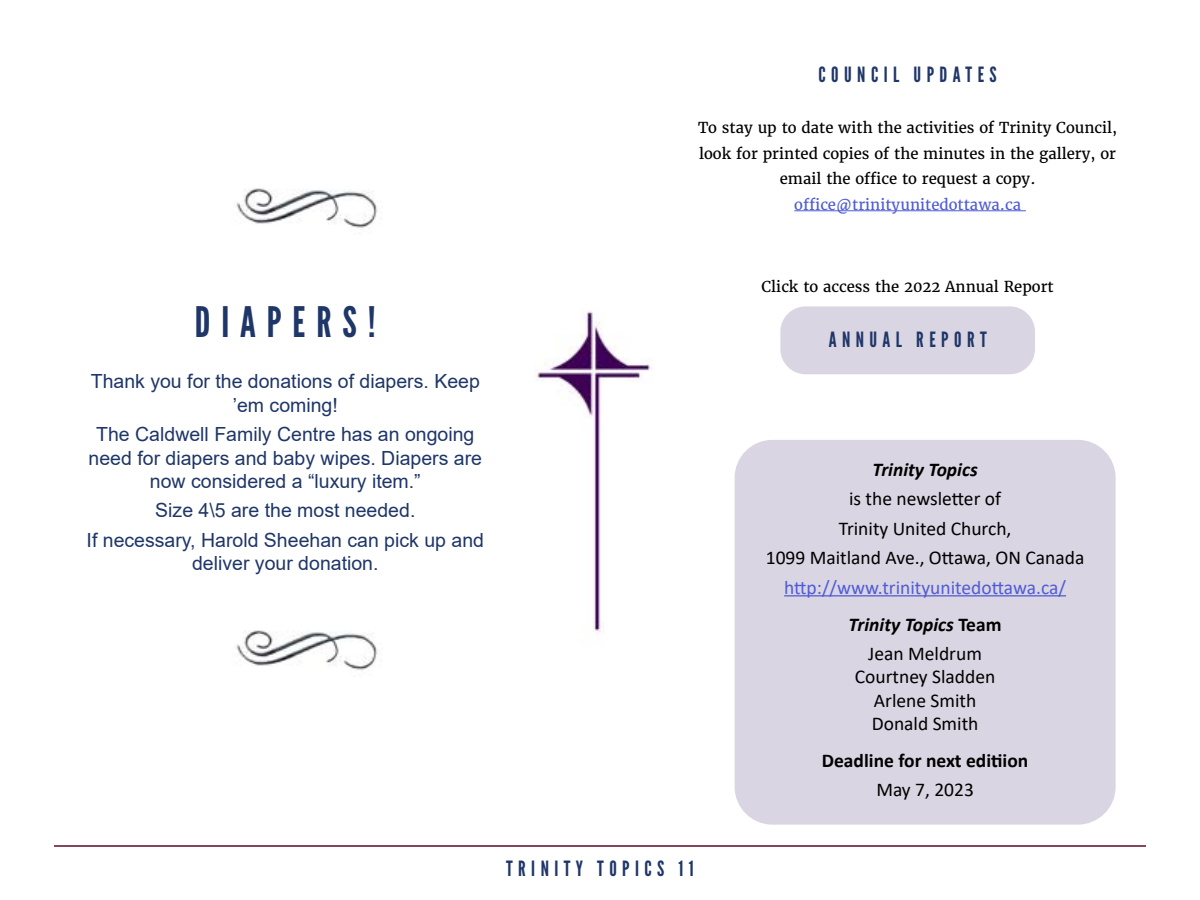
<style>
.page{position:relative;width:1200px;height:900px;background:#fff}
.page>*{position:absolute;margin:0;border:0;box-sizing:border-box;transform-origin:0 0}
.t1{font:42px "League Gothic";letter-spacing:.26em;color:#1f3668}
.t2{font:21px "League Gothic";letter-spacing:.26em;color:#1f3668}
.t3{font:19.5px/23.4px "Arial";color:#1f3668;text-align:center}
.t4{font:19.5px/23.4px "Calibri";color:#000;text-align:center}
.t5{font:19.5px/36.9px "Calibri";color:#4f5cd6;text-align:center}
.t6{font:700 19.5px "Calibri";color:#000}
.t7{font:italic 700 19.5px "Calibri";color:#000}
.t8{font:15px/25.5px "Merriweather";color:#000;text-align:center}
.t9{font:15px "Merriweather";color:#4f5cd6}
.s1{font-weight:700;font-style:italic;color:#000}
.s2{font-weight:700;color:#000}
</style>
<div class="page">
<hr style="left:54px;top:845px;width:1092px;height:2px;background:#5b0a27">
<div style="left:735px;top:440px;width:381px;height:385px;background:#dad5e2;border-radius:38px"></div>
<hr style="left:784px;top:595px;width:282px;height:1px;background:#4f5cd6">
<img style="left:534px;top:311px;width:118px;height:323px">
<img style="left:236px;top:630px;width:142px;height:42px">
<hr style="left:794px;top:210px;width:232px;height:1px;background:#4f5cd6">
<img style="left:236px;top:188px;width:142px;height:42px">
<div style="left:780px;top:306px;width:255px;height:68px;background:#dad5e2;border-radius:25px"></div>
<p class="t2" style="left:819px;top:62px;width:180px">COUNCIL UPDATES</p>
<p class="t8" style="left:698px;top:115px;width:421px">To stay up to date with the activities of Trinity Council, look for printed copies of the minutes in the gallery, or email the office to request a copy.</p>
<p class="t9" style="left:794px;top:195px;width:228px">office@trinityunitedottawa.ca</p>
<h1 class="t1" style="left:195px;top:297px;width:182px">DIAPERS!</h1>
<p class="t3" style="left:91px;top:370px;width:391px">Thank you for the donations of diapers. Keep ’em coming!</p>
<p class="t3" style="left:89px;top:423px;width:395px">The Caldwell Family Centre has an ongoing need for diapers and baby wipes. Diapers are now considered a “luxury item.”</p>
<p class="t3" style="left:87px;top:496px;width:399px;line-height:29.4px">Size 4\5 are the most needed.<br>If necessary, Harold Sheehan can pick up and</p>
<p class="t3" style="left:192px;top:552px;width:188px">deliver your donation.</p>
<p class="t2" style="left:506px;top:856px;width:189px">TRINITY TOPICS 11</p>
<p class="t8" style="left:762px;top:274px;width:294px">Click to access the 2022 Annual Report</p>
<p class="t2" style="left:829px;top:327px;width:160px">ANNUAL REPORT</p>
<p class="t7" style="left:872px;top:456px;width:107px">Trinity Topics</p>
<p class="t4" style="left:766px;top:484px;width:320px;line-height:29.4px">is the newsletter of<br>Trinity United Church,<br>1099 Maitland Ave., Ottawa, ON Canada</p>
<p class="t5" style="left:784px;top:568px;width:283px">http://www.trinityunitedottawa.ca/<br><span class="s1">Trinity Topics</span> <span class="s2">Team</span></p>
<p class="t4" style="left:855px;top:641px;width:142px">Jean Meldrum<br>Courtney Sladden<br>Arlene Smith<br>Donald Smith</p>
<p class="t6" style="left:822px;top:747px;width:208px">Deadline for next editiion</p>
<p class="t4" style="left:876px;top:778px;width:99px">May 7, 2023</p>
</div>
